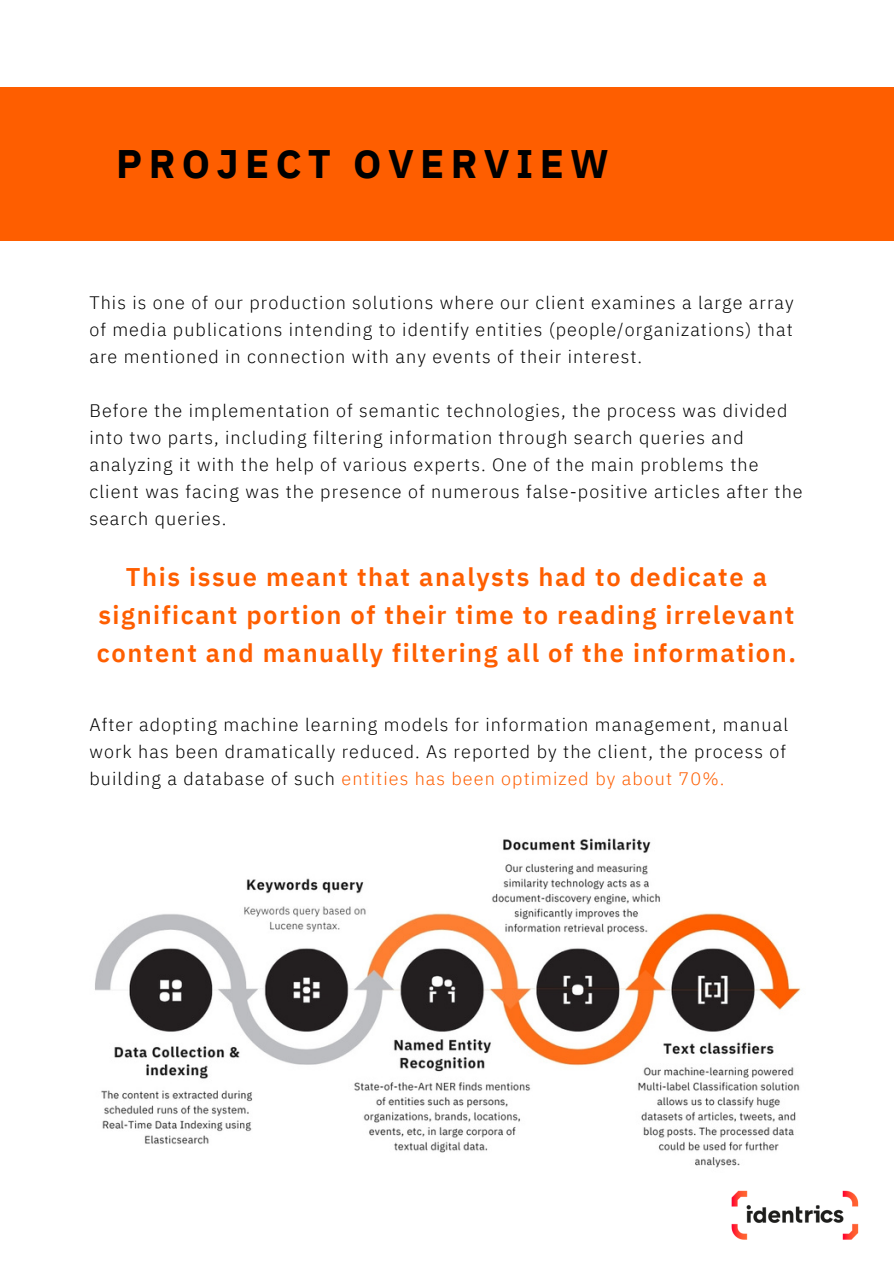
<style>
.page{position:relative;width:894px;height:1264px;background:#fff}
.page>*{position:absolute;margin:0;border:0;box-sizing:border-box;transform-origin:0 0}
.t1{font:700 39.75px "IBM Plex Sans";letter-spacing:.16em;color:#000}
.t2{font:600 25.5px/38.2px "IBM Plex Sans";letter-spacing:.06em;color:#fe5e00;text-align:center}
.t3{font:300 18px/27px "IBM Plex Sans";letter-spacing:.06em;color:#000;text-align:justify}
.s1{color:#fe5e00}
</style>
<div class="page">
<div style="left:0;top:87px;width:893px;height:154px;background:#fe5e00"></div>
<img style="left:95px;top:838px;width:706px;height:330px">
<img style="left:731px;top:1190px;width:128px;height:50px">
<p class="t1" style="left:116px;top:137px;width:494px">PROJECT OVERVIEW</p>
<p class="t3" style="left:89px;top:288px;width:705px">This is one of our production solutions where our client examines a large array of media publications intending to identify entities (people/organizations) that are mentioned in connection with any events of their interest.</p>
<p class="t3" style="left:89px;top:396px;width:714px;text-align:left">Before the implementation of semantic technologies, the process was divided into two parts, including filtering information through search queries and analyzing it with the help of various experts. One of the main problems the client was facing was the presence of numerous false-positive articles after the search queries.</p>
<p class="t2" style="left:97px;top:557px;width:700px">This issue meant that analysts had to dedicate a significant portion of their time to reading irrelevant content and manually filtering all of the information.</p>
<p class="t3" style="left:89px;top:711px;width:700px">After adopting machine learning models for information management, manual work has been dramatically reduced. As reported by the client, the process of building a database of such <span class="s1">entities has been optimized by about 70%.</span></p>
</div>
